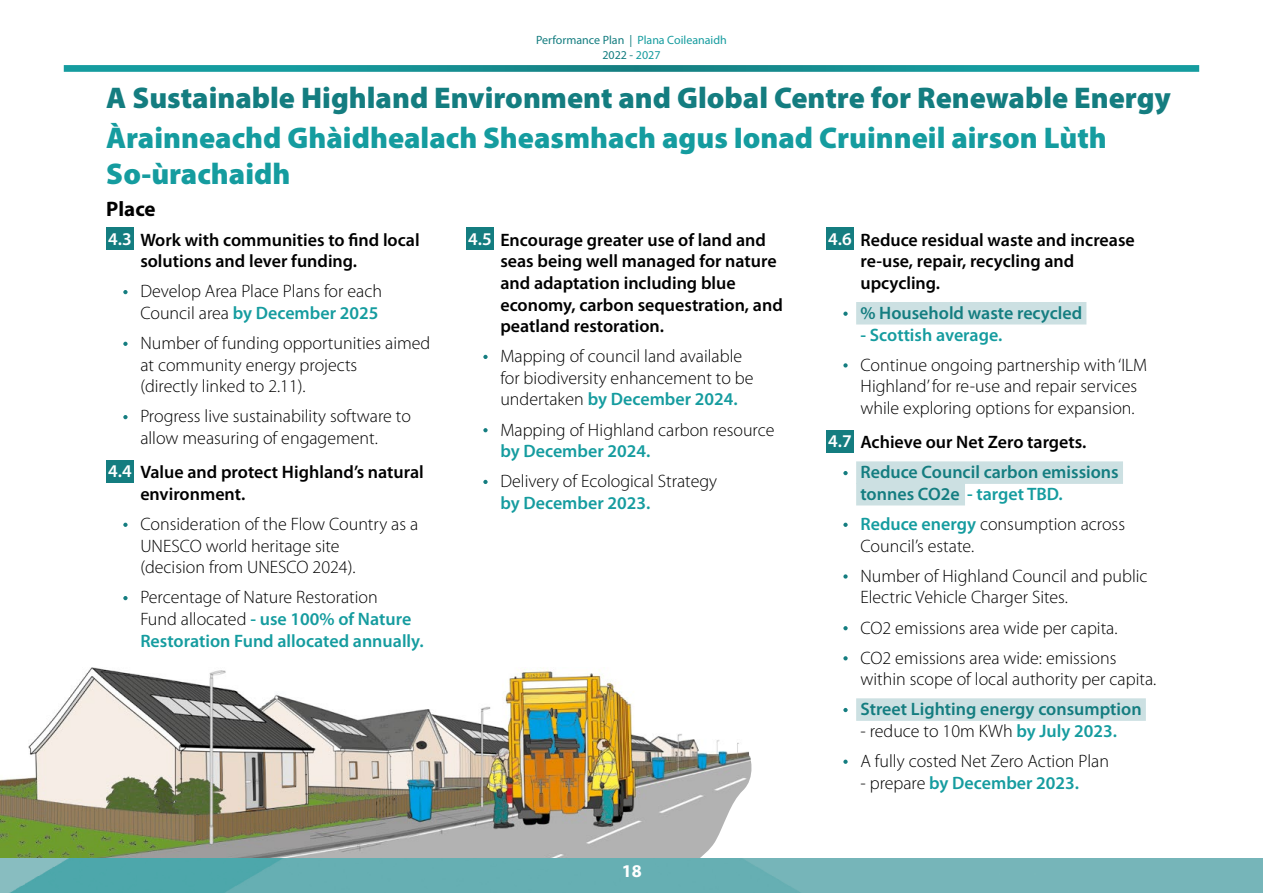
<style>
.page{position:relative;width:1263px;height:893px;background:#fff}
.page>*{position:absolute;margin:0;border:0;box-sizing:border-box;transform-origin:0 0}
.t1{font:900 30px/36px "Myriad Pro";color:#159c9f}
.t2{font:900 30px "Myriad Pro";color:#147d80}
.t3{font:700 21px "Myriad Pro";color:#000}
.t4{font:300 18px/21.6px "Myriad Pro";color:#000}
.t5{font:600 18px/21.6px "Myriad Pro";color:#000}
.t6{font:600 18px/21.6px "Myriad Pro";color:#159c9f}
.t7{font:600 18px/30.2px "Myriad Pro";color:#147d80}
.t8{font:700 18px "Myriad Pro";color:#fff}
.t9{font:12px/14.4px "Myriad Pro";color:#147d80;text-align:center}
.s1{color:#159c9f}
.s2{color:#fff}
.s3{font-weight:600;color:#159c9f}
.s4{font-weight:300;color:#000}
.s5{color:#000}
.s6{color:#147d80}
</style>
<div class="page">
<img style="left:0;top:667px;width:632px;height:192px">
<div style="left:106px;top:228px;width:28px;height:22px;background:#147d80"></div>
<svg style="left:123px;top:290px;width:5px;height:4px"></svg>
<svg style="left:123px;top:342px;width:5px;height:4px"></svg>
<svg style="left:123px;top:415px;width:5px;height:4px"></svg>
<div style="left:106px;top:461px;width:28px;height:22px;background:#147d80"></div>
<svg style="left:123px;top:523px;width:5px;height:4px"></svg>
<svg style="left:123px;top:596px;width:5px;height:4px"></svg>
<div style="left:466px;top:228px;width:28px;height:22px;background:#147d80"></div>
<svg style="left:483px;top:355px;width:5px;height:4px"></svg>
<svg style="left:483px;top:428px;width:5px;height:4px"></svg>
<svg style="left:483px;top:480px;width:5px;height:4px"></svg>
<div style="left:856px;top:302px;width:230px;height:22px;background:#cce0e2"></div>
<div style="left:856px;top:461px;width:267px;height:23px;background:#cce0e2"></div>
<div style="left:856px;top:483px;width:109px;height:22px;background:#cce0e2"></div>
<div style="left:856px;top:698px;width:290px;height:23px;background:#cce0e2"></div>
<div style="left:826px;top:228px;width:28px;height:22px;background:#147d80"></div>
<svg style="left:843px;top:312px;width:5px;height:4px"></svg>
<svg style="left:843px;top:363px;width:5px;height:5px"></svg>
<div style="left:826px;top:430px;width:28px;height:23px;background:#147d80"></div>
<svg style="left:843px;top:471px;width:5px;height:4px"></svg>
<svg style="left:843px;top:523px;width:5px;height:4px"></svg>
<svg style="left:843px;top:574px;width:5px;height:5px"></svg>
<svg style="left:843px;top:626px;width:5px;height:4px"></svg>
<svg style="left:843px;top:656px;width:5px;height:4px"></svg>
<svg style="left:843px;top:708px;width:5px;height:4px"></svg>
<svg style="left:596px;top:734px;width:265px;height:125px"></svg>
<img style="left:0;top:859px;width:1263px;height:34px">
<svg style="left:64px;top:65px;width:1135px;height:7px;background:#1d9699"></svg>
<p class="t9" style="left:536px;top:33px;width:192px">Performance Plan | <span class="s1">Plana Coileanaidh<br></span>2022 - <span class="s1">2027</span></p>
<h1 class="t2" style="left:106px;top:77px;width:1066px">A Sustainable Highland Environment and Global Centre for Renewable Energy</h1>
<h1 class="t1" style="left:106px;top:118px;width:1002px">Àrainneachd Ghàidhealach Sheasmhach agus Ionad Cruinneil airson Lùth<br>So-ùrachaidh</h1>
<p class="t3" style="left:106px;top:195px;width:51px">Place</p>
<p class="t5" style="left:140px;top:228px;width:281px;text-indent:-32px"><span class="s2">4.3</span> Work with communities to find local solutions and lever funding.</p>
<p class="t4" style="left:140px;top:280px;width:243px">Develop Area Place Plans for each<br>Council area <span class="s3">by December 2025</span></p>
<p class="t4" style="left:140px;top:332px;width:292px">Number of funding opportunities aimed at community energy projects<br>(directly linked to 2.11).</p>
<p class="t4" style="left:140px;top:405px;width:272px">Progress live sustainability software to allow measuring of engagement.</p>
<p class="t5" style="left:140px;top:461px;width:285px;text-indent:-32px"><span class="s2">4.4</span> Value and protect Highland’s natural environment.</p>
<p class="t4" style="left:140px;top:513px;width:279px">Consideration of the Flow Country as a<br>UNESCO world heritage site<br>(decision from UNESCO 2024).</p>
<p class="t6" style="left:140px;top:586px;width:285px"><span class="s4">Percentage of Nature Restoration<br>Fund allocated</span> - use 100% of Nature<br>Restoration Fund allocated annually.</p>
<p class="t5" style="left:500px;top:228px;width:284px;text-indent:-32px"><span class="s2">4.5</span> Encourage greater use of land and seas being well managed for nature and adaptation including blue economy, carbon sequestration, and peatland restoration.</p>
<p class="t4" style="left:500px;top:345px;width:255px">Mapping of council land available for biodiversity enhancement to be undertaken <span class="s3">by December 2024.</span></p>
<p class="t4" style="left:500px;top:419px;width:276px">Mapping of Highland carbon resource</p>
<p class="t6" style="left:500px;top:440px;width:151px">by December 2024.</p>
<p class="t4" style="left:500px;top:470px;width:218px">Delivery of Ecological Strategy</p>
<p class="t6" style="left:500px;top:492px;width:151px">by December 2023.</p>
<p class="t5" style="left:860px;top:228px;width:276px;text-indent:-32px"><span class="s2">4.6</span> Reduce residual waste and increase re-use, repair, recycling and upcycling.</p>
<p class="t7" style="left:860px;top:297px;width:223px">% Household waste recycled</p>
<p class="t6" style="left:860px;top:323px;width:143px">- Scottish average.</p>
<p class="t4" style="left:860px;top:354px;width:288px">Continue ongoing partnership with ‘ILM<br>Highland’ for re-use and repair services while exploring options for expansion.</p>
<p class="t7" style="left:860px;top:427px;width:260px;text-indent:-32px"><span class="s2">4.7</span> <span class="s5">Achieve our Net Zero targets.<br></span>Reduce Council carbon emissions</p>
<p class="t6" style="left:860px;top:478px;width:266px;line-height:30.2px"><span class="s6">tonnes CO2e</span> - target TBD.<br>Reduce energy <span class="s4">consumption across</span></p>
<p class="t4" style="left:860px;top:530px;width:289px;line-height:30.2px">Council’s estate.<br>Number of Highland Council and public</p>
<p class="t4" style="left:860px;top:582px;width:259px;line-height:30.2px">Electric Vehicle Charger Sites.<br>CO2 emissions area wide per capita.<br>CO2 emissions area wide: emissions</p>
<p class="t4" style="left:860px;top:668px;width:297px">within scope of local authority per capita.</p>
<p class="t7" style="left:860px;top:694px;width:283px">Street Lighting energy consumption</p>
<p class="t4" style="left:860px;top:716px;width:258px;line-height:30.2px">- reduce to 10m KWh <span class="s3">by July 2023.<br></span>A fully costed Net Zero Action Plan</p>
<p class="t6" style="left:860px;top:771px;width:220px"><span class="s4">- prepare</span> by December 2023.</p>
<p class="t8" style="left:622px;top:859px;width:21px">18</p>
</div>
